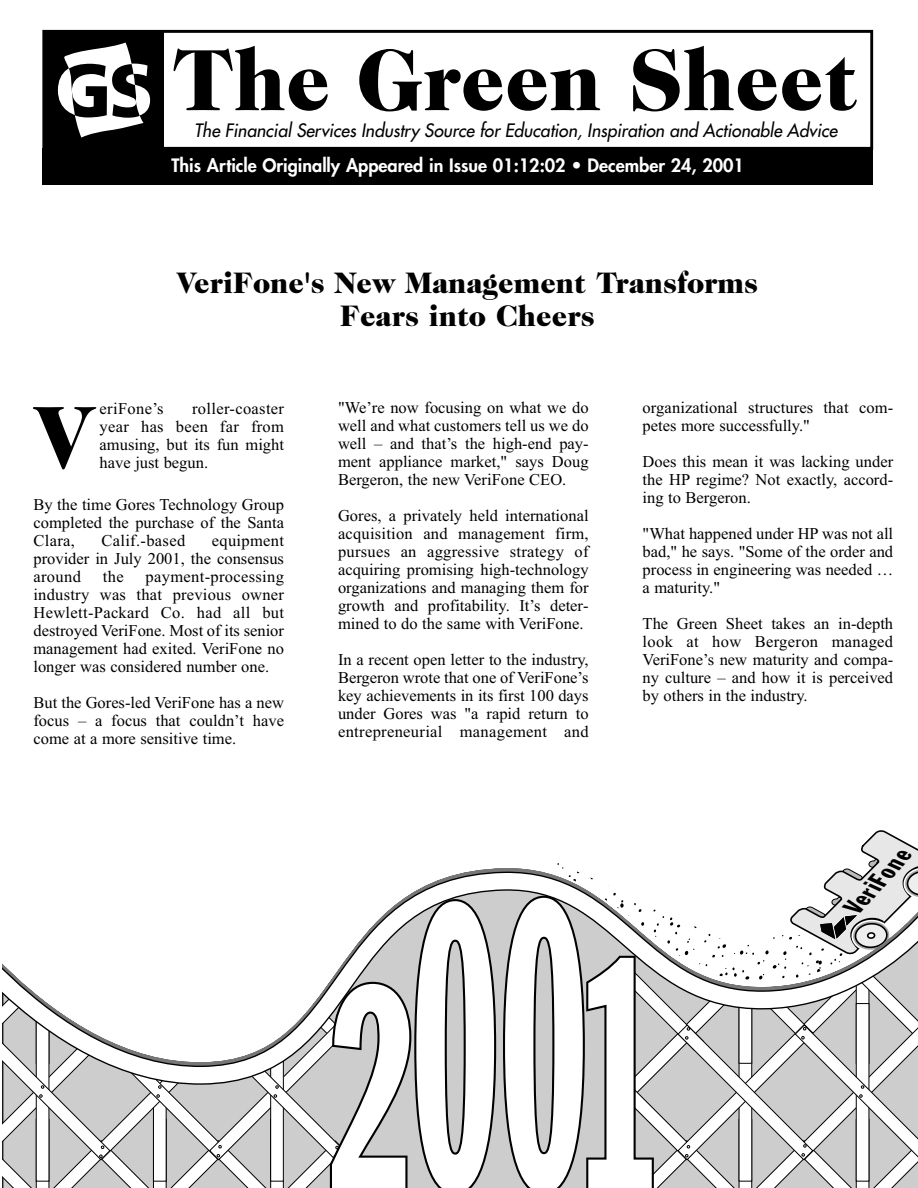
<style>
.page{position:relative;width:918px;height:1188px;background:#fff}
.page>*{position:absolute;margin:0;border:0;box-sizing:border-box;transform-origin:0 0}
.t1{font:900 89.55px "Caslon Two Twenty Four";color:#000}
.t2{font:900 30px/33px "Caslon Two Twenty Four";color:#000;text-align:center}
.t3{font:italic 24.9px "Franklin Gothic Extra Cond";color:#000;scale:1.18 1}
.t4{font:italic 18px "Futura";color:#000}
.t5{font:800 18px "Futura";color:#fff}
.t6{font:16.5px/18px "Times";color:#000;text-align:justify}
.t7{font:16.5px "Times";letter-spacing:.02em;color:#000}
</style>
<div class="page">
<div style="left:42px;top:30px;width:831px;height:120px;border:3px solid #000"></div>
<svg style="left:174px;top:46px;width:154px;height:65px"></svg>
<svg style="left:359px;top:49px;width:143px;height:62px"></svg>
<svg style="left:508px;top:69px;width:92px;height:42px"></svg>
<svg style="left:633px;top:46px;width:224px;height:65px"></svg>
<div style="left:45px;top:32px;width:118px;height:116px;background:#000"></div>
<svg style="left:58px;top:43px;width:92px;height:95px"></svg>
<div style="left:43px;top:149px;width:830px;height:36px;background:#000"></div>
<svg style="left:2px;top:830px;width:916px;height:358px"></svg>
<p class="t4" style="left:194px;top:122px;width:645px">The Financial Services Industry Source for Education, Inspiration and Actionable Advice</p>
<p class="t5" style="left:171px;top:157px;width:574px">This Article Originally Appeared in Issue 01:12:02 • December 24, 2001</p>
<h2 class="t2" style="left:176px;top:269px;width:583px">VeriFone's New Management Transforms<br>Fears into Cheers</h2>
<h1 class="t1" style="left:33px;top:403px;width:61px">V</h1>
<p class="t7" style="left:100px;top:403px;width:66px">eriFone’s</p>
<p class="t6" style="left:100px;top:401px;width:186px;text-indent:92px">roller-coaster year has been far from amusing, but its fun might have just begun.</p>
<p class="t6" style="left:33px;top:498px;width:252px">By the time Gores Technology Group completed the purchase of the Santa Clara,</p>
<p class="t6" style="left:33px;top:534px;width:252px;text-indent:178px">equipment provider in July 2001, the consensus around</p>
<p class="t7" style="left:101px;top:535px;width:85px">Calif.-based</p>
<p class="t6" style="left:33px;top:570px;width:252px;text-indent:112px">payment-processing industry was that previous owner Hewlett-Packard Co. had all but destroyed VeriFone. Most of its senior management had exited. VeriFone no longer was considered number one.</p>
<p class="t6" style="left:33px;top:696px;width:252px">But the Gores-led VeriFone has a new focus – a focus that couldn’t have come at a more sensitive time.</p>
<p class="t6" style="left:103px;top:570px;width:22px">the</p>
<p class="t6" style="left:338px;top:400px;width:252px">"We’re now focusing on what we do well and what customers tell us we do well – and that’s the high-end pay&shy;ment appliance market," says Doug Bergeron, the new VeriFone CEO.</p>
<p class="t6" style="left:338px;top:508px;width:252px">Gores, a privately held international acquisition and management firm, pursues an aggressive strategy of acquiring promising high-technology organizations and managing them for growth and profitability. It’s deter&shy;mined to do the same with VeriFone.</p>
<p class="t6" style="left:338px;top:652px;width:252px">In a recent open letter to the industry, Bergeron wrote that one of VeriFone’s key achievements in its first 100 days under Gores was "a rapid return to entrepreneurial management and</p>
<p class="t6" style="left:643px;top:400px;width:252px">organizational structures that com&shy;petes more successfully."</p>
<p class="t6" style="left:643px;top:454px;width:252px">Does this mean it was lacking under the HP regime? Not exactly, accord&shy;ing to Bergeron.</p>
<p class="t6" style="left:643px;top:526px;width:252px">"What happened under HP was not all bad," he says. "Some of the order and process in engineering was needed … a maturity."</p>
<p class="t6" style="left:643px;top:616px;width:252px">The Green Sheet takes an in-depth look at how Bergeron managed VeriFone’s new maturity and compa&shy;ny culture – and how it is perceived by others in the industry.</p>
<h3 class="t3" style="left:845px;top:904px;width:71px;rotate:-48deg">VeriFone</h3>
</div>
